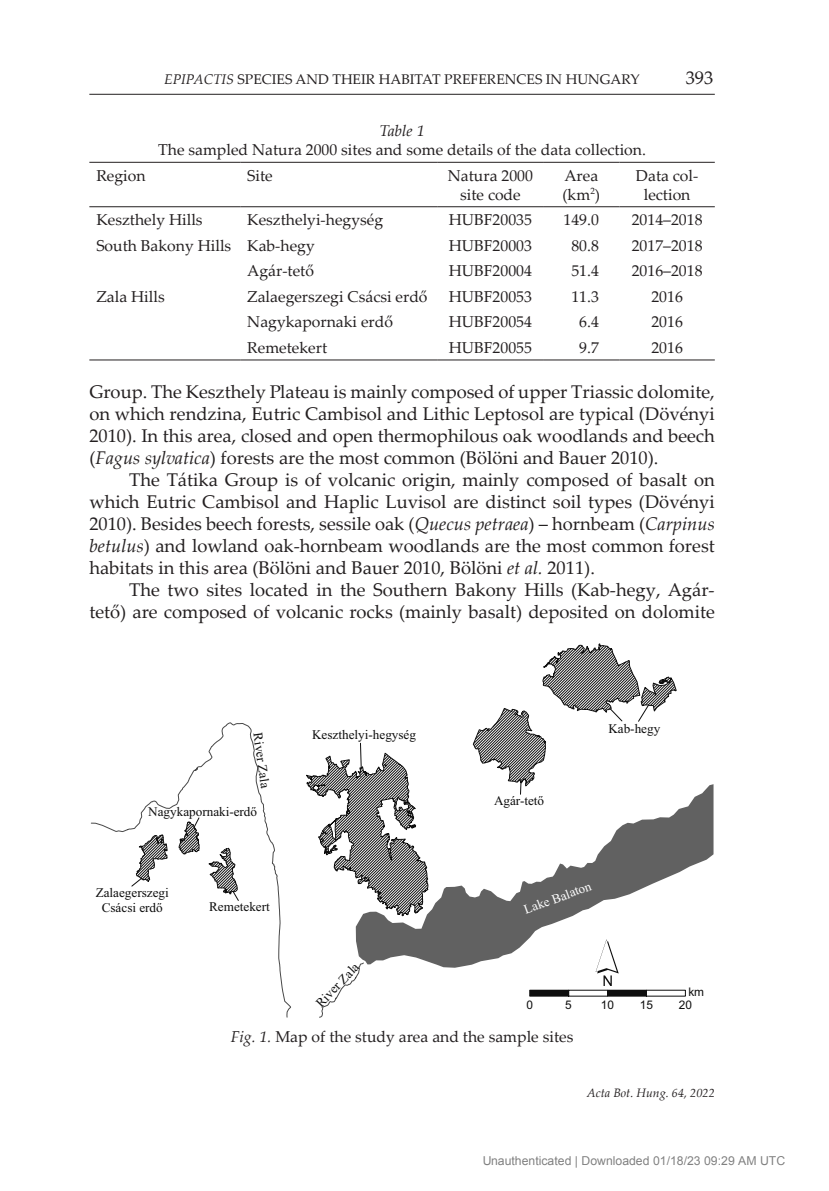
<style>
.page{position:relative;width:829px;height:1191px;background:#fff}
.page>*{position:absolute;margin:0;border:0;box-sizing:border-box;transform-origin:0 0}
.t1{font:66.85px "ESRI North";color:#0e0e0e}
.t2{font:18.38px/22.1px "Palatino Linotype";color:#231f20;text-align:justify}
.Table{font:15.75px/18.9px "Palatino Linotype";color:#231f20;text-align:center}
.Table_left{font:15.75px "Palatino Linotype";color:#231f20}
.Table_title{font:15.75px "Palatino Linotype";color:#231f20}
.fig_legend{font:15.75px "Palatino Linotype";color:#231f20}
.Table_title-2{font:italic 15.75px "Palatino Linotype";color:#231f20}
.t3{font:14px "Palatino Linotype";color:#231f20}
.t4{font:13.12px/15.2px "Times New Roman";color:#0e0e0e;text-align:center}
.t5{font:13.12px "Times New Roman";color:#fefefe}
.t6{font:12.25px "Arial";color:rgb(0 0 0/.5)}
.t7{font:italic 12.25px "Palatino Linotype";color:#231f20}
.t8{font:11.9px "Arial";color:#0e0e0e}
.s1{font-style:italic}
</style>
<div class="page">
<hr style="left:89px;top:94px;width:625px;height:1px;background:#231f20">
<hr style="left:89px;top:359px;width:151px;height:1px;background:#231f20">
<hr style="left:240px;top:359px;width:198px;height:1px;background:#231f20">
<hr style="left:438px;top:359px;width:105px;height:1px;background:#231f20">
<hr style="left:543px;top:359px;width:76px;height:1px;background:#231f20">
<hr style="left:619px;top:359px;width:95px;height:1px;background:#231f20">
<hr style="left:89px;top:162px;width:151px;height:1px;background:#231f20">
<hr style="left:240px;top:162px;width:198px;height:1px;background:#231f20">
<hr style="left:438px;top:162px;width:105px;height:1px;background:#231f20">
<hr style="left:543px;top:162px;width:76px;height:1px;background:#231f20">
<hr style="left:619px;top:162px;width:95px;height:1px;background:#231f20">
<hr style="left:89px;top:206px;width:151px;height:1px;background:#231f20">
<hr style="left:240px;top:206px;width:198px;height:1px;background:#231f20">
<hr style="left:438px;top:206px;width:105px;height:1px;background:#231f20">
<hr style="left:543px;top:206px;width:76px;height:1px;background:#231f20">
<hr style="left:619px;top:206px;width:95px;height:1px;background:#231f20">
<svg style="left:364px;top:784px;width:349px;height:183px"></svg>
<svg style="left:91px;top:722px;width:273px;height:295px"></svg>
<svg style="left:306px;top:643px;width:370px;height:274px"></svg>
<svg style="left:131px;top:782px;width:390px;height:119px"></svg>
<svg style="left:529px;top:990px;width:156px;height:6px"></svg>
<p class="t3" style="left:164px;top:69px;width:477px"><span class="s1">EPIPACTIS</span> SPECIES AND THEIR HABITAT PREFERENCES IN HUNGARY</p>
<p class="t2" style="left:685px;top:66px;width:29px">393</p>
<p class="Table_title-2" style="left:379px;top:120px;width:46px">Table 1</p>
<p class="Table_title" style="left:158px;top:139px;width:489px">The sampled Natura 2000 sites and some details of the data collection.</p>
<p class="Table_left" style="left:96px;top:164px;width:51px">Region</p>
<p class="Table_left" style="left:247px;top:164px;width:27px">Site</p>
<p class="Table" style="left:448px;top:165px;width:87px">Natura 2000 site code</p>
<p class="Table" style="left:562px;top:165px;width:39px;text-align:left">Area (km<sup>2</sup>)</p>
<p class="Table" style="left:635px;top:165px;width:64px">Data col&shy;lection</p>
<p class="Table_left" style="left:96px;top:209px;width:108px">Keszthely Hills</p>
<p class="Table_left" style="left:247px;top:209px;width:137px">Keszthelyi-hegység</p>
<p class="Table" style="left:449px;top:210px;width:85px">HUBF20035</p>
<p class="Table" style="left:563px;top:210px;width:37px">149.0</p>
<p class="Table" style="left:631px;top:210px;width:72px">2014–2018</p>
<p class="Table_left" style="left:96px;top:234px;width:136px">South Bakony Hills</p>
<p class="Table_left" style="left:247px;top:234px;width:69px">Kab-hegy</p>
<p class="Table" style="left:449px;top:235px;width:85px">HUBF20003</p>
<p class="Table" style="left:571px;top:235px;width:29px">80.8</p>
<p class="Table" style="left:631px;top:235px;width:72px">2017–2018</p>
<p class="Table_left" style="left:247px;top:260px;width:68px">Agár-tető</p>
<p class="Table" style="left:449px;top:261px;width:85px">HUBF20004</p>
<p class="Table" style="left:571px;top:261px;width:29px">51.4</p>
<p class="Table" style="left:631px;top:261px;width:72px">2016–2018</p>
<p class="Table_left" style="left:96px;top:285px;width:70px">Zala Hills</p>
<p class="Table_left" style="left:247px;top:285px;width:182px">Zalaegerszegi Csácsi erdő</p>
<p class="Table" style="left:449px;top:286px;width:85px">HUBF20053</p>
<p class="Table" style="left:571px;top:286px;width:29px">11.3</p>
<p class="Table" style="left:651px;top:286px;width:33px">2016</p>
<p class="Table_left" style="left:247px;top:311px;width:147px">Nagykapornaki erdő</p>
<p class="Table" style="left:449px;top:312px;width:85px">HUBF20054</p>
<p class="Table" style="left:579px;top:312px;width:21px">6.4</p>
<p class="Table" style="left:651px;top:312px;width:33px">2016</p>
<p class="Table_left" style="left:247px;top:336px;width:81px">Remetekert</p>
<p class="Table" style="left:449px;top:337px;width:85px">HUBF20055</p>
<p class="Table" style="left:579px;top:337px;width:21px">9.7</p>
<p class="Table" style="left:651px;top:337px;width:33px">2016</p>
<p class="t2" style="left:89px;top:380px;width:627px">Group. The Keszthely Plateau is mainly composed of upper Triassic dolomite, on which rendzina, Eutric Cambisol and Lithic Leptosol are typical (Dövényi 2010). In this area, closed and open thermophilous oak woodlands and beech (<span class="s1">Fagus sylvatica</span>) forests are the most common (Bölöni and Bauer 2010).</p>
<p class="t2" style="left:89px;top:468px;width:627px;text-indent:40px">The Tátika Group is of volcanic origin, mainly composed of basalt on which Eutric Cambisol and Haplic Luvisol are distinct soil types (Dövényi 2010). Besides beech forests, sessile oak (<span class="s1">Quecus petraea</span>) – hornbeam (<span class="s1">Carpinus betulus</span>) and lowland oak-hornbeam woodlands are the most common forest habitats in this area (Bölöni and Bauer 2010, Bölöni <span class="s1">et al.</span> 2011).</p>
<p class="t2" style="left:89px;top:578px;width:627px;text-align:right">The two sites located in the Southern Bakony Hills (Kab-hegy, Agár&shy;tető) are composed of volcanic rocks (mainly basalt) deposited on dolomite</p>
<p class="t4" style="left:264px;top:731px;width:57px;rotate:82deg">River Zala</p>
<p class="t4" style="left:148px;top:805px;width:110px">Nagykapornaki-erdő</p>
<p class="t4" style="left:96px;top:886px;width:75px">Zalaegerszegi<br>Csácsi erdő</p>
<p class="t4" style="left:209px;top:900px;width:62px">Remetekert</p>
<p class="t4" style="left:312px;top:728px;width:105px">Keszthelyi-hegység</p>
<p class="t4" style="left:313px;top:1001px;width:57px;rotate:-47deg">River Zala</p>
<p class="t4" style="left:494px;top:794px;width:52px">Agár-tető</p>
<p class="t4" style="left:608px;top:722px;width:53px">Kab-hegy</p>
<p class="t5" style="left:522px;top:905px;width:72px;rotate:-20deg">Lake B alaton</p>
<p class="t1" style="left:595px;top:919px;width:25px">´</p>
<p class="t8" style="left:688px;top:985px;width:17px">km</p>
<p class="t8" style="left:526px;top:998px;width:8px">0</p>
<p class="t8" style="left:565px;top:998px;width:8px">5</p>
<p class="t8" style="left:601px;top:998px;width:15px">10</p>
<p class="t8" style="left:639px;top:998px;width:15px">15</p>
<p class="t8" style="left:678px;top:998px;width:15px">20</p>
<p class="fig_legend" style="left:231px;top:1026px;width:344px"><span class="s1">Fig. 1.</span> Map of the study area and the sample sites</p>
<p class="t7" style="left:587px;top:1084px;width:129px">Acta Bot. Hung. 64, 2022</p>
<p class="t6" style="left:482px;top:1153px;width:304px">Unauthenticated | Downloaded 01/18/23 09:29 AM UTC</p>
</div>
